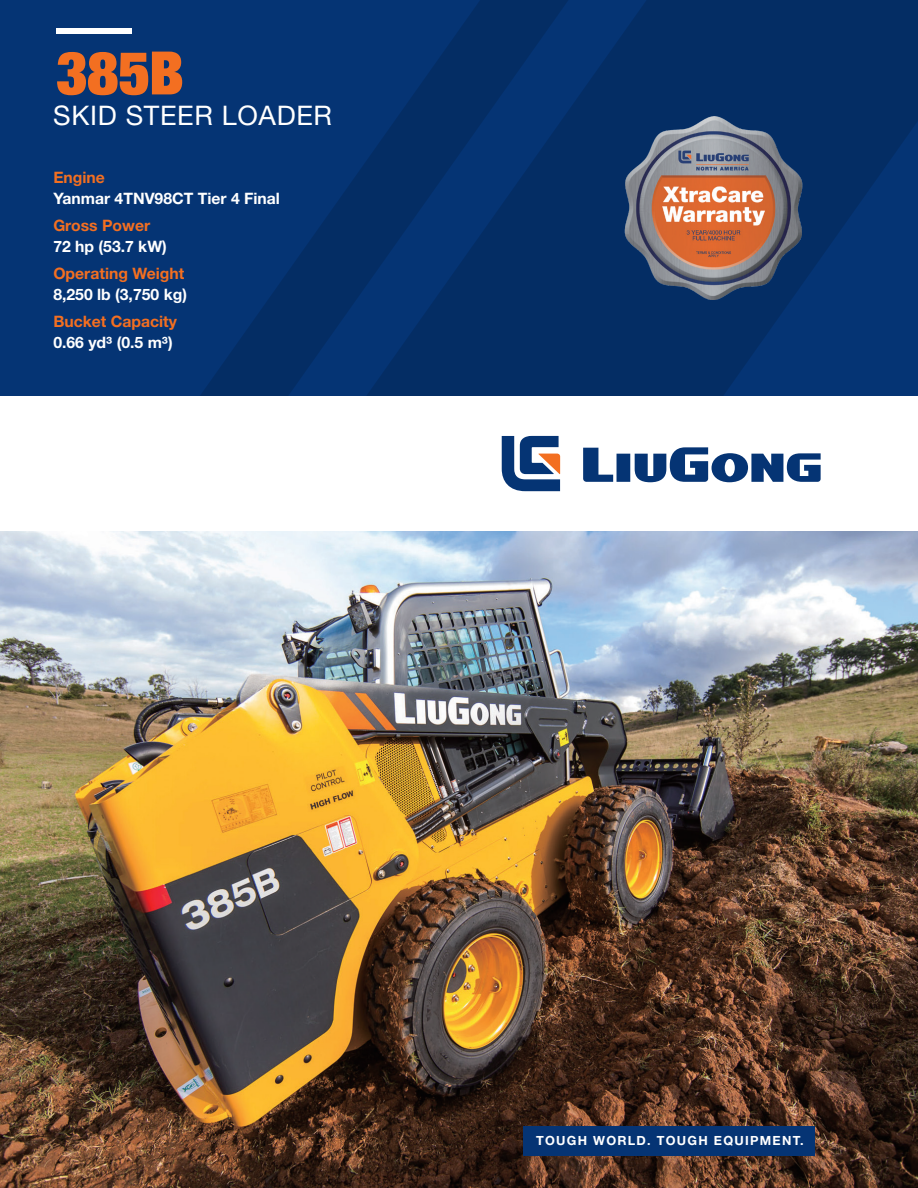
<style>
.page{position:relative;width:918px;height:1188px;background:#fff}
.page>*{position:absolute;margin:0;border:0;box-sizing:border-box;transform-origin:0 0}
.t1{font:900 condensed 60px "Helvetica Neue LT Pro";color:#f36f21}
.t2{font:27px "Helvetica Neue LT Pro";letter-spacing:.025em;color:#fff}
.t3{font:700 15.75px "Helvetica Neue LT Pro";color:#fff}
.t4{font:700 15.75px "Helvetica Neue LT Pro";color:#f36f21}
.t5{font:700 12.6px "Helvetica Neue LT Pro";letter-spacing:.1em;color:#fff}
</style>
<div class="page">
<div style="left:0;top:0;width:918px;height:397px;background:#053474"></div>
<svg style="left:200px;top:162px;width:166px;height:234px"></svg>
<svg style="left:366px;top:0;width:552px;height:396px;fill:#042d64"></svg>
<img style="left:0;top:531px;width:918px;height:657px">
<div style="left:57px;top:28px;width:75px;height:6px;background:#fff"></div>
<div style="left:0;top:396px;width:918px;height:134px;background:#fff"></div>
<svg style="left:502px;top:436px;width:58px;height:55px"></svg>
<svg style="left:583px;top:447px;width:238px;height:35px"></svg>
<div style="left:523px;top:1126px;width:291px;height:29px;background:#053474"></div>
<img style="left:622px;top:116px;width:183px;height:183px">
<h1 class="t1" style="left:56px;top:33px;width:130px">385B</h1>
<h2 class="t2" style="left:53px;top:98px;width:280px">SKID STEER LOADER</h2>
<p class="t4" style="left:53px;top:167px;width:53px">Engine</p>
<p class="t3" style="left:53px;top:188px;width:228px">Yanmar 4TNV98CT Tier 4 Final</p>
<p class="t4" style="left:53px;top:215px;width:98px">Gross Power</p>
<p class="t3" style="left:53px;top:236px;width:115px">72 hp (53.7 kW(</p>
<p class="t4" style="left:53px;top:263px;width:132px">Operating Weight</p>
<p class="t3" style="left:53px;top:284px;width:135px">8,250 lb (3,750 kg(</p>
<p class="t4" style="left:53px;top:311px;width:125px">Bucket Capacity</p>
<p class="t3" style="left:53px;top:332px;width:121px">0.66 yd³ (0.5 m (³</p>
<p class="t5" style="left:536px;top:1133px;width:53px">TOUGH</p>
<p class="t5" style="left:593px;top:1133px;width:59px">WORLD.</p>
<p class="t5" style="left:657px;top:1133px;width:53px">TOUGH</p>
<p class="t5" style="left:714px;top:1133px;width:91px">EQUIPMENT.</p>
</div>
